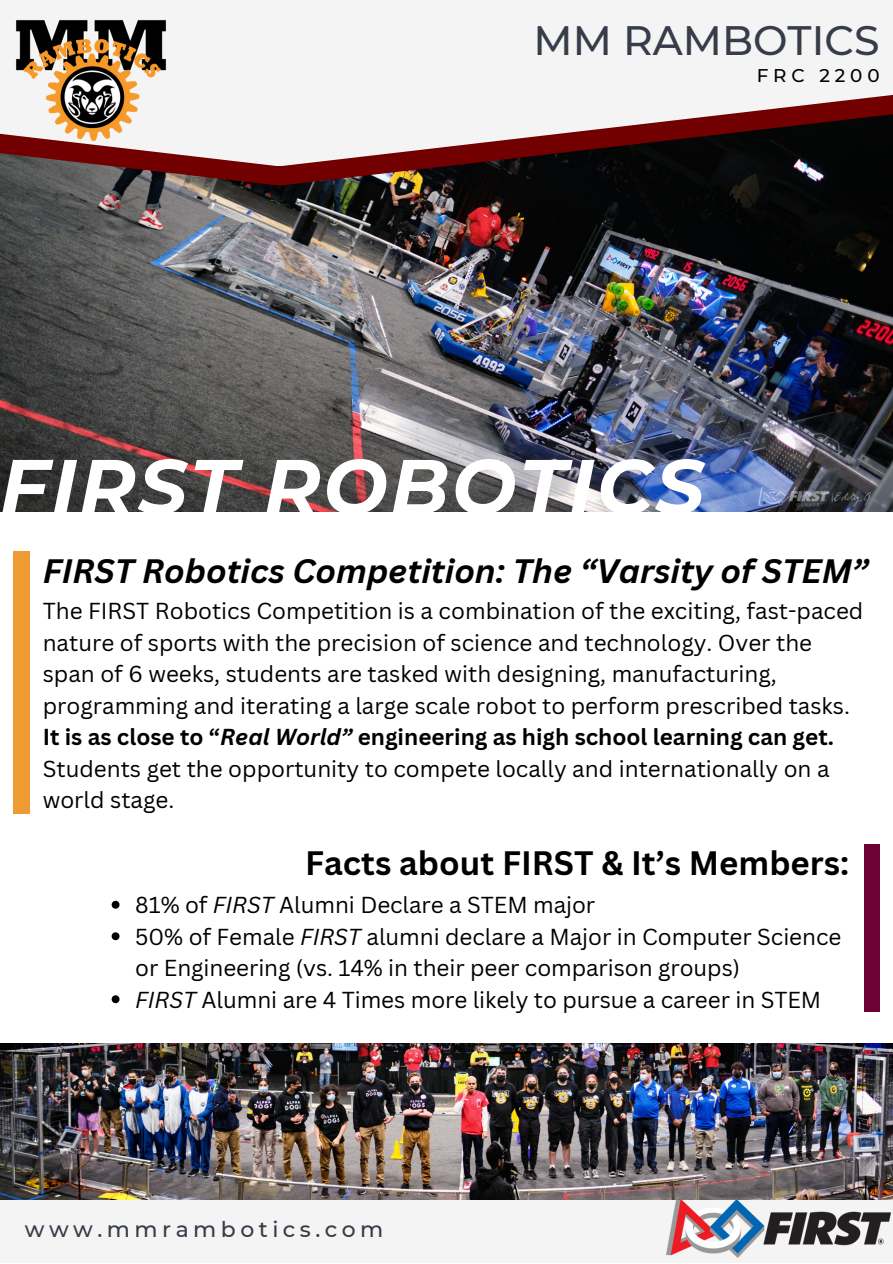
<style>
.page{position:relative;width:893px;height:1264px;background:#fff}
.page>*{position:absolute;margin:0;border:0;box-sizing:border-box;transform-origin:0 0}
.t1{font:italic 700 76.65px "Montserrat";letter-spacing:.035em;color:#fff}
.t2{font:500 40.95px "Montserrat";color:#363d48}
.t3{font:italic 700 33px "Canva Sans";color:#000}
.t4{font:700 33px "Canva Sans";color:#000}
.t5{font:22.5px/31.5px "Canva Sans";color:#000}
.t6{font:500 21.9px "Montserrat";letter-spacing:.205em;color:#363d48}
.t7{font:500 18.3px "Montserrat";letter-spacing:.265em;color:#000}
.s1{font-weight:700}
.s2{font-weight:700;font-style:italic}
.s3{font-style:italic}
</style>
<div class="page">
<div style="left:0;top:1199px;width:892px;height:63px;background:#f4f4f4"></div>
<img style="left:0;top:186px;width:892px;height:325px">
<svg style="left:0;top:166px;width:892px;height:20px;fill:#0b0708"></svg>
<svg style="left:0;top:0;width:892px;height:166px;fill:#f4f4f4"></svg>
<img style="left:15px;top:19px;width:152px;height:123px">
<img style="left:666px;top:1199px;width:224px;height:58px">
<div style="left:13px;top:551px;width:17px;height:262px;background:#f09a34"></div>
<img style="left:0;top:1043px;width:892px;height:156px">
<div style="left:864px;top:843px;width:15px;height:168px;background:#6d0034"></div>
<svg style="left:112px;top:900px;width:7px;height:8px"></svg>
<svg style="left:112px;top:932px;width:7px;height:8px"></svg>
<svg style="left:112px;top:995px;width:7px;height:8px"></svg>
<p class="t2" style="left:533px;top:15px;width:347px">MM RAMBOTICS</p>
<p class="t7" style="left:756px;top:65px;width:124px">FRC 2200</p>
<p class="t1" style="left:0;top:439px;width:706px">FIRST ROBOTICS</p>
<p class="t3" style="left:43px;top:548px;width:827px">FIRST Robotics Competition: The “Varsity of STEM”</p>
<p class="t5" style="left:43px;top:595px;width:822px">The FIRST Robotics Competition is a combination of the exciting, fast-paced nature of sports with the precision of science and technology. Over the span of 6 weeks, students are tasked with designing, manufacturing, programming and iterating a large scale robot to perform prescribed tasks.<br><span class="s1">It is as close to “</span><span class="s2">Real World”</span> <span class="s1">engineering as high school learning can get.<br></span>Students get the opportunity to compete locally and internationally on a world stage.</p>
<p class="t4" style="left:305px;top:840px;width:545px">Facts about FIRST &amp; It’s Members:</p>
<p class="t5" style="left:135px;top:888px;width:461px">81% of <span class="s3">FIRST</span> Alumni Declare a STEM major</p>
<p class="t5" style="left:135px;top:920px;width:707px">50% of Female <span class="s3">FIRST</span> alumni declare a Major in Computer Science or Engineering (vs. 14% in their peer comparison groups)</p>
<p class="t5" style="left:135px;top:983px;width:687px"><span class="s3">FIRST</span> Alumni are 4 Times more likely to pursue a career in STEM</p>
<p class="t6" style="left:25px;top:1215px;width:360px">www.mmrambotics.com</p>
</div>
